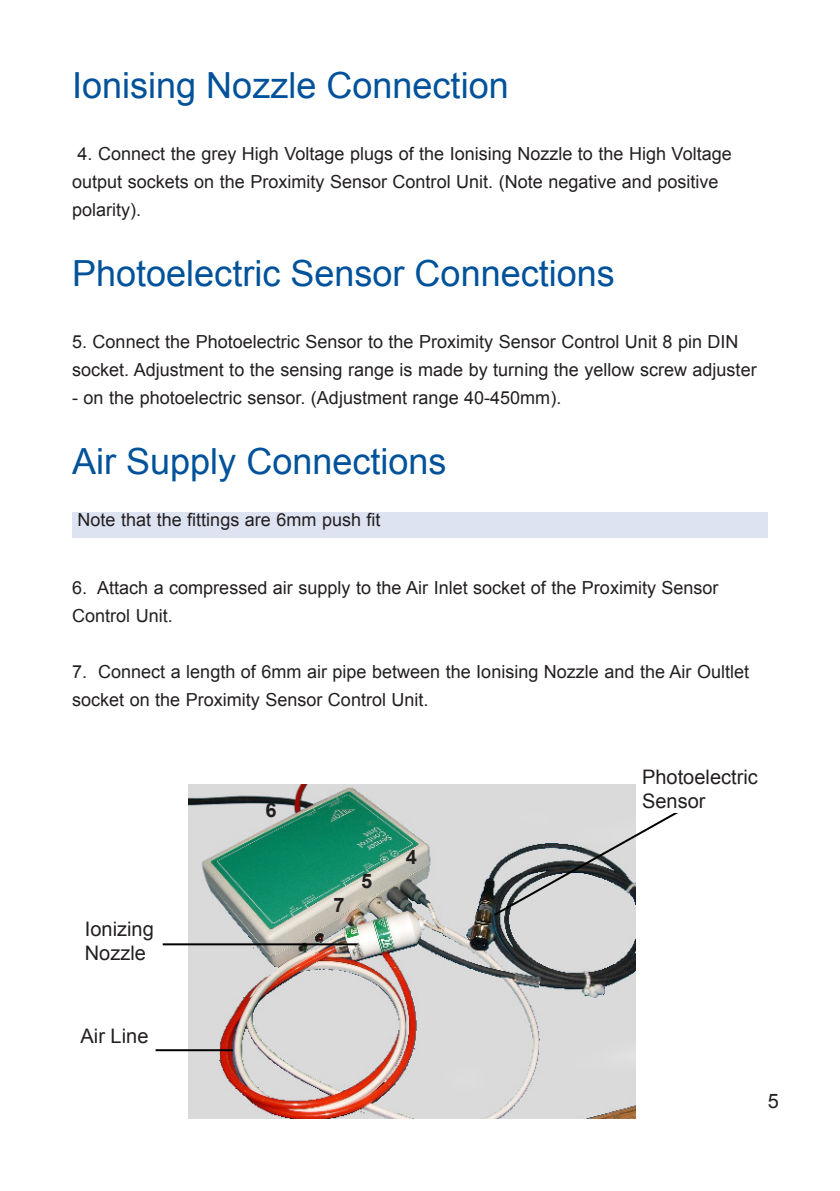
<style>
.page{position:relative;width:840px;height:1191px;background:#fff}
.page>*{position:absolute;margin:0;border:0;box-sizing:border-box;transform-origin:0 0}
.Heading1{font:36px "Arial";color:#01529a}
.t1{font:20px "Arial";color:#231f20}
.t2{font:700 20px "Arial";color:#231f20}
.Body_Copy{font:18px/28px "Arial";color:#231f20}
</style>
<div class="page">
<div style="left:72px;top:512px;width:695px;height:26px;background:#dee3f1"></div>
<img style="left:189px;top:784px;width:446px;height:335px">
<svg style="left:491px;top:805px;width:187px;height:112px"></svg>
<div style="left:641px;top:770px;width:135px;height:43px;background:#fff"></div>
<hr style="left:163px;top:943px;width:194px;height:2px;background:#000">
<hr style="left:155px;top:1049px;width:77px;height:2px;background:#000">
<p class="Heading1" style="left:72px;top:62px;width:438px">Ionising Nozzle Connection</p>
<p class="Body_Copy" style="left:72px;top:140px;width:660px;text-indent:6px">4. Connect the grey High Voltage plugs of the Ionising Nozzle to the High Voltage output sockets on the Proximity Sensor Control Unit. (Note negative and positive polarity).</p>
<p class="Heading1" style="left:72px;top:250px;width:544px">Photoelectric Sensor Connections</p>
<p class="Body_Copy" style="left:72px;top:328px;width:685px">5. Connect the Photoelectric Sensor to the Proximity Sensor Control Unit 8 pin DIN socket. Adjustment to the sensing range is made by turning the yellow screw adjuster</p>
<p class="Body_Copy" style="left:72px;top:384px;width:490px">- on the photoelectric sensor. (Adjustment range 40-450mm).</p>
<p class="Heading1" style="left:72px;top:438px;width:376px">Air Supply Connections</p>
<p class="Body_Copy" style="left:78px;top:505px;width:304px">Note that the fittings are 6mm push fit</p>
<p class="Body_Copy" style="left:72px;top:574px;width:647px">6. Attach a compressed air supply to the Air Inlet socket of the Proximity Sensor<br>Control Unit.</p>
<p class="Body_Copy" style="left:72px;top:658px;width:678px">7. Connect a length of 6mm air pipe between the Ionising Nozzle and the Air Oultlet socket on the Proximity Sensor Control Unit.</p>
<p class="t1" style="left:85px;top:916px;width:70px">Ionizing</p>
<p class="t1" style="left:85px;top:940px;width:63px">Nozzle</p>
<p class="t2" style="left:265px;top:796px;width:13px">6</p>
<p class="t2" style="left:333px;top:891px;width:13px">7</p>
<p class="t2" style="left:361px;top:867px;width:13px">5</p>
<p class="t2" style="left:405px;top:843px;width:13px">4</p>
<p class="t1" style="left:641px;top:764px;width:117px">Photoelectric</p>
<p class="t1" style="left:641px;top:788px;width:65px">Sensor</p>
<p class="t1" style="left:81px;top:1022px;width:69px">Air Line</p>
<p class="t1" style="left:767px;top:1087px;width:13px">5</p>
</div>
